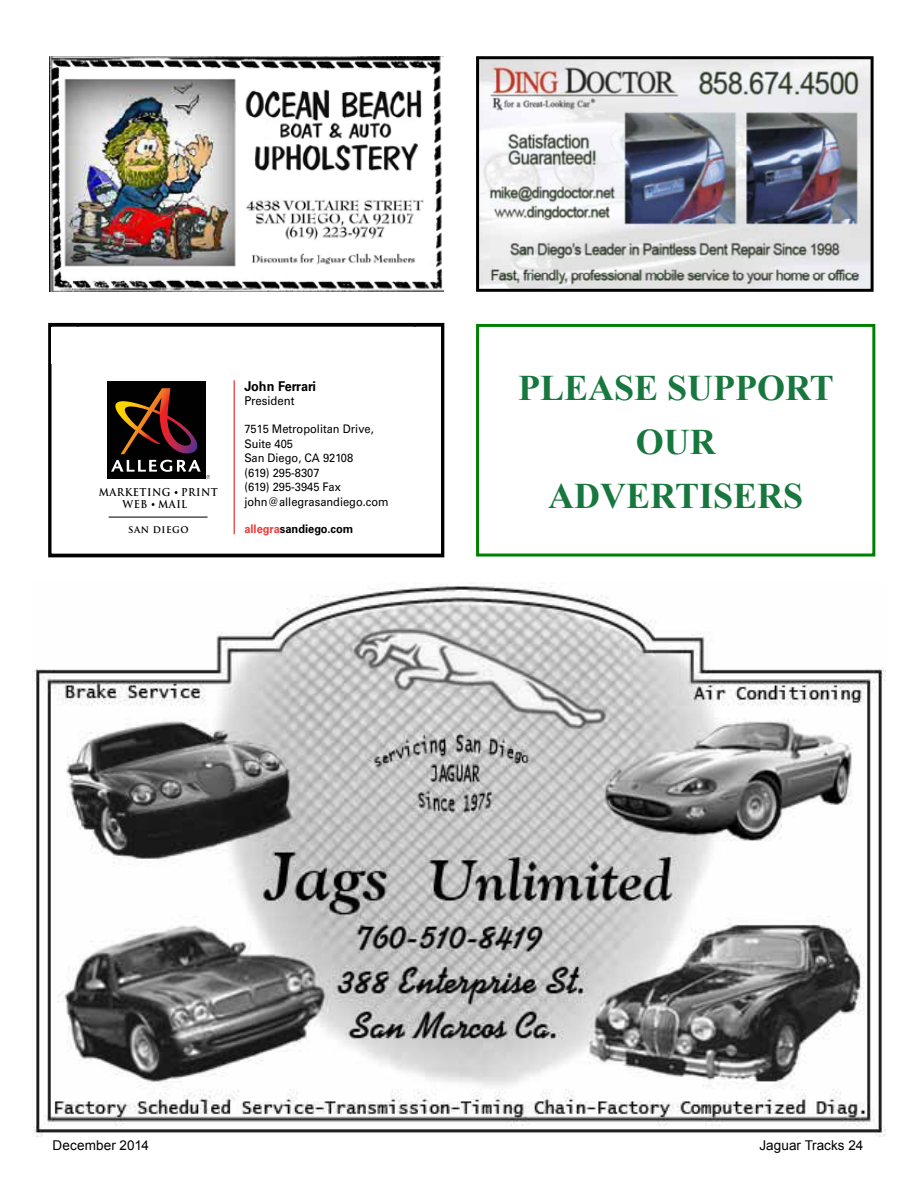
<style>
.page{position:relative;width:918px;height:1188px;background:#fff}
.page>*{position:absolute;margin:0;border:0;box-sizing:border-box;transform-origin:0 0}
.t1{font:700 36px/54px "Times New Roman";color:#17773e;text-align:center}
.t2{font:13.5px "Arial";letter-spacing:.005em;color:#000}
.t3{font:700 13.5px "Univers";letter-spacing:-.015em;color:#000;scale:.94 1}
.t4{font:12.15px "Univers";color:#000;scale:.94 1}
.t5{font:11.85px/14.5px "Univers";color:#000;scale:.94 1}
.t6{font:700 11.85px "Univers";color:#000;scale:.94 1}
.t7{font:700 10.5px/12.8px "Trajan Pro";letter-spacing:.045em;color:#000;scale:.94 1}
.s1{font-family:"Times New Roman"}
.s2{color:#ef3b39}
</style>
<div class="page">
<hr style="left:234px;top:380px;width:1px;height:154px;background:#ef3e42">
<div style="left:107px;top:382px;width:98px;height:97px;background:#010101"></div>
<svg style="left:111px;top:388px;width:99px;height:91px"></svg>
<hr style="left:109px;top:517px;width:99px;height:1px;background:#000">
<div style="left:48px;top:323px;width:396px;height:234px;border:4px solid #000"></div>
<img style="left:32px;top:584px;width:854px;height:552px">
<img style="left:49px;top:56px;width:395px;height:236px">
<div style="left:476px;top:324px;width:399px;height:233px;border:3px solid #008000"></div>
<div style="left:52px;top:327px;width:34px;height:36px;background:#fff"></div>
<img style="left:480px;top:60px;width:390px;height:228px">
<div style="left:476px;top:56px;width:398px;height:236px;border:3px solid #000"></div>
<div style="left:406px;top:327px;width:35px;height:37px;background:#fff"></div>
<p class="t7" style="left:123px;top:486px;width:103px;text-indent:-24px">MARKETING <span class="s1">•</span> PRINT<br>WEB <span class="s1">•</span> MAIL</p>
<p class="t3" style="left:244px;top:379px;width:78px">John Ferrari</p>
<p class="t4" style="left:244px;top:394px;width:55px">President</p>
<p class="t5" style="left:244px;top:422px;width:155px">7515 Metropolitan Drive,<br>Suite 405<br>San Diego, CA 92108<br>(619) 295-8307<br>(619) 295-3945 Fax john@allegrasandiego.com</p>
<p class="t7" style="left:128px;top:523px;width:66px">san diego</p>
<p class="t6" style="left:244px;top:522px;width:117px"><span class="s2">allegra</span>sandiego.com</p>
<h1 class="t1" style="left:518px;top:360px;width:317px">PLEASE SUPPORT<br>OUR<br>ADVERTISERS</h1>
<p class="t2" style="left:53px;top:1137px;width:98px">December 2014</p>
<p class="t2" style="left:759px;top:1137px;width:105px">Jaguar Tracks 24</p>
</div>
